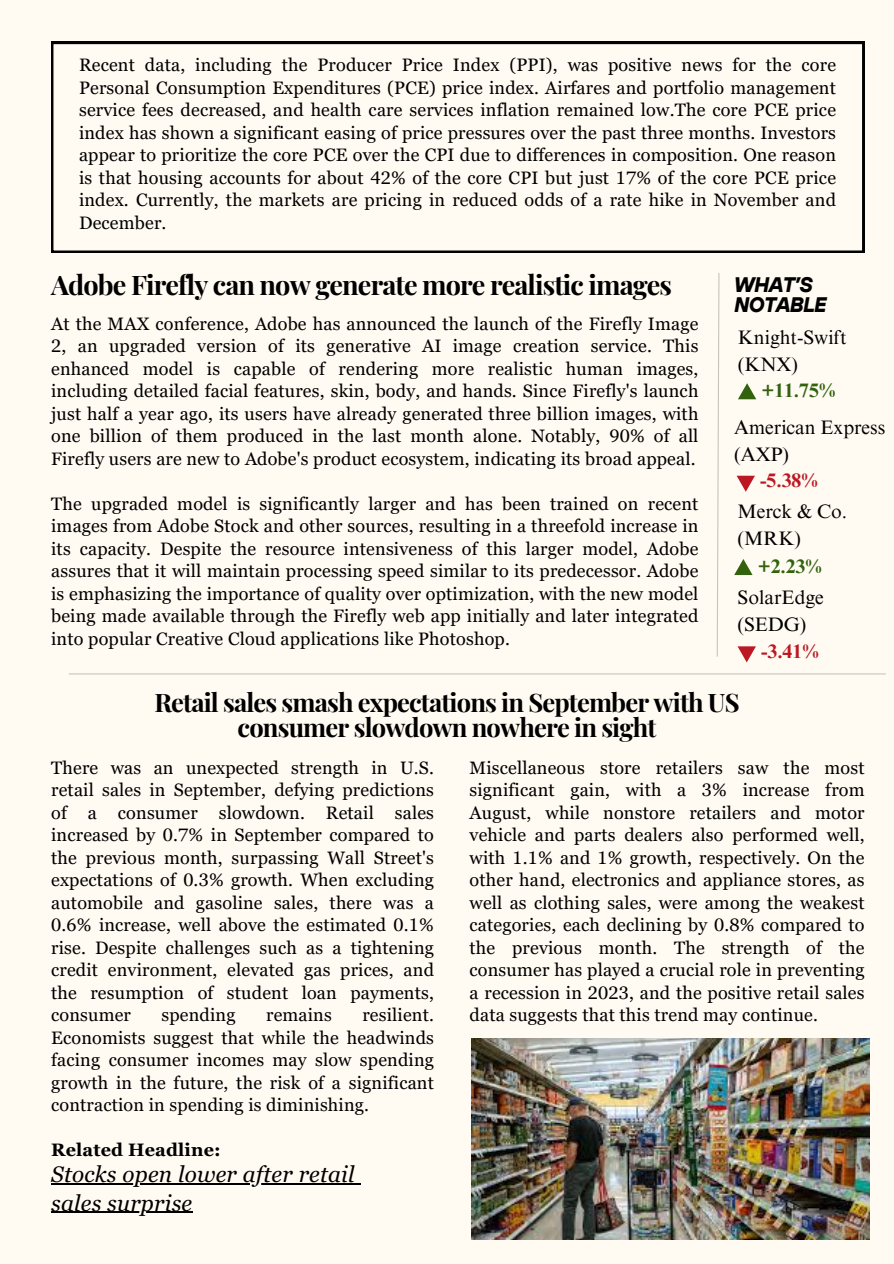
<style>
.page{position:relative;width:894px;height:1264px;background:#fff}
.page>*{position:absolute;margin:0;border:0;box-sizing:border-box;transform-origin:0 0}
.t1{font:700 27px "Playfair Display";letter-spacing:-.035em;color:#000}
.t2{font:700 25.5px/24.8px "Playfair Display";letter-spacing:-.035em;color:#000;text-align:center}
.t3{font:italic 22.5px "Georgia Pro";letter-spacing:.01em;color:#000}
.t4{font:italic 700 21px "TT Hoves";letter-spacing:-.035em;color:#000}
.t5{font:19.5px/27px "Times NRMT Pro";color:#000}
.t6{font:700 19.5px "Times NRMT Pro";color:#32620e}
.t7{font:700 19.5px "Times NRMT Pro";color:#bc1823}
.t8{font:18px/22.5px "Georgia Pro";letter-spacing:.01em;color:#000;text-align:justify}
.t9{font:700 18px "Georgia Pro";letter-spacing:.01em;color:#000}
</style>
<div class="page">
<div style="left:0;top:0;width:893px;height:1263px;background:#fffbf2"></div>
<svg style="left:51px;top:42px;width:812px;height:210px"></svg>
<svg style="left:716px;top:273px;width:3px;height:384px"></svg>
<svg style="left:738px;top:383px;width:18px;height:16px"></svg>
<svg style="left:736px;top:475px;width:18px;height:17px"></svg>
<svg style="left:734px;top:559px;width:18px;height:16px"></svg>
<svg style="left:737px;top:646px;width:18px;height:16px"></svg>
<hr style="left:69px;top:673px;width:816px;height:1px;background:#000">
<img style="left:471px;top:1038px;width:397px;height:201px">
<hr style="left:51px;top:1183px;width:304px;height:1px;background:#000">
<hr style="left:51px;top:1211px;width:141px;height:1px;background:#000">
<p class="t8" style="left:79px;top:54px;width:758px">Recent data, including the Producer Price Index (PPI), was positive news for the core Personal Consumption Expenditures (PCE) price index. Airfares and portfolio management service fees decreased, and health care services inflation remained low.The core PCE price index has shown a significant easing of price pressures over the past three months. Investors appear to prioritize the core PCE over the CPI due to differences in composition. One reason is that housing accounts for about 42% of the core CPI but just 17% of the core PCE price index. Currently, the markets are pricing in reduced odds of a rate hike in November and December.</p>
<p class="t1" style="left:51px;top:266px;width:622px">Adobe Firefly can now generate more realistic images</p>
<p class="t8" style="left:51px;top:312px;width:648px">At the MAX conference, Adobe has announced the launch of the Firefly Image 2, an upgraded version of its generative AI image creation service. This enhanced model is capable of rendering more realistic human images, including detailed facial features, skin, body, and hands. Since Firefly's launch just half a year ago, its users have already generated three billion images, with one billion of them produced in the last month alone. Notably, 90% of all Firefly users are new to Adobe's product ecosystem, indicating its broad appeal.</p>
<p class="t8" style="left:51px;top:492px;width:648px">The upgraded model is significantly larger and has been trained on recent images from Adobe Stock and other sources, resulting in a threefold increase in its capacity. Despite the resource intensiveness of this larger model, Adobe assures that it will maintain processing speed similar to its predecessor. Adobe is emphasizing the importance of quality over optimization, with the new model being made available through the Firefly web app initially and later integrated into popular Creative Cloud applications like Photoshop.</p>
<p class="t4" style="left:734px;top:270px;width:80px">WHAT’S</p>
<p class="t4" style="left:734px;top:291px;width:94px">NOTABLE</p>
<p class="t5" style="left:737px;top:326px;width:110px">Knight-Swift (KNX)</p>
<p class="t6" style="left:761px;top:383px;width:76px">+11.75%</p>
<p class="t5" style="left:734px;top:416px;width:152px">American Express (AXP)</p>
<p class="t7" style="left:760px;top:473px;width:60px">-5.38%</p>
<p class="t5" style="left:737px;top:500px;width:111px">Merck &amp; Co. (MRK)</p>
<p class="t6" style="left:757px;top:558px;width:66px">+2.23%</p>
<p class="t5" style="left:737px;top:586px;width:88px">SolarEdge</p>
<p class="t5" style="left:737px;top:613px;width:70px">(SEDG)</p>
<p class="t7" style="left:760px;top:643px;width:60px">-3.41%</p>
<p class="t2" style="left:154px;top:689px;width:586px">Retail sales smash expectations in September with US consumer slowdown nowhere in sight</p>
<p class="t8" style="left:51px;top:756px;width:384px">There was an unexpected strength in U.S. retail sales in September, defying predictions of a consumer slowdown. Retail sales increased by 0.7% in September compared to the previous month, surpassing Wall Street's expectations of 0.3% growth. When excluding automobile and gasoline sales, there was a 0.6% increase, well above the estimated 0.1% rise. Despite challenges such as a tightening credit environment, elevated gas prices, and the resumption of student loan payments, consumer</p>
<p class="t8" style="left:469px;top:756px;width:396px">Miscellaneous store retailers saw the most significant gain, with a 3% increase from August, while nonstore retailers and motor vehicle and parts dealers also performed well, with 1.1% and 1% growth, respectively. On the other hand, electronics and appliance stores, as well as clothing sales, were among the weakest categories, each declining by 0.8% compared to the previous month. The strength of the consumer has played a crucial role in preventing a recession in 2023, and the positive retail sales data suggests that this trend may continue.</p>
<p class="t8" style="left:51px;top:1003px;width:384px;text-indent:311px">resilient.<br>Economists suggest that while the headwinds facing consumer incomes may slow spending growth in the future, the risk of a significant contraction in spending is diminishing.</p>
<p class="t9" style="left:51px;top:1139px;width:171px">Related Headline:</p>
<p class="t3" style="left:51px;top:1161px;width:305px">Stocks open lower after retail</p>
<p class="t3" style="left:51px;top:1189px;width:142px">sales surprise</p>
<p class="t8" style="left:161px;top:1003px;width:75px">spending</p>
<p class="t8" style="left:266px;top:1003px;width:67px">remains</p>
</div>
